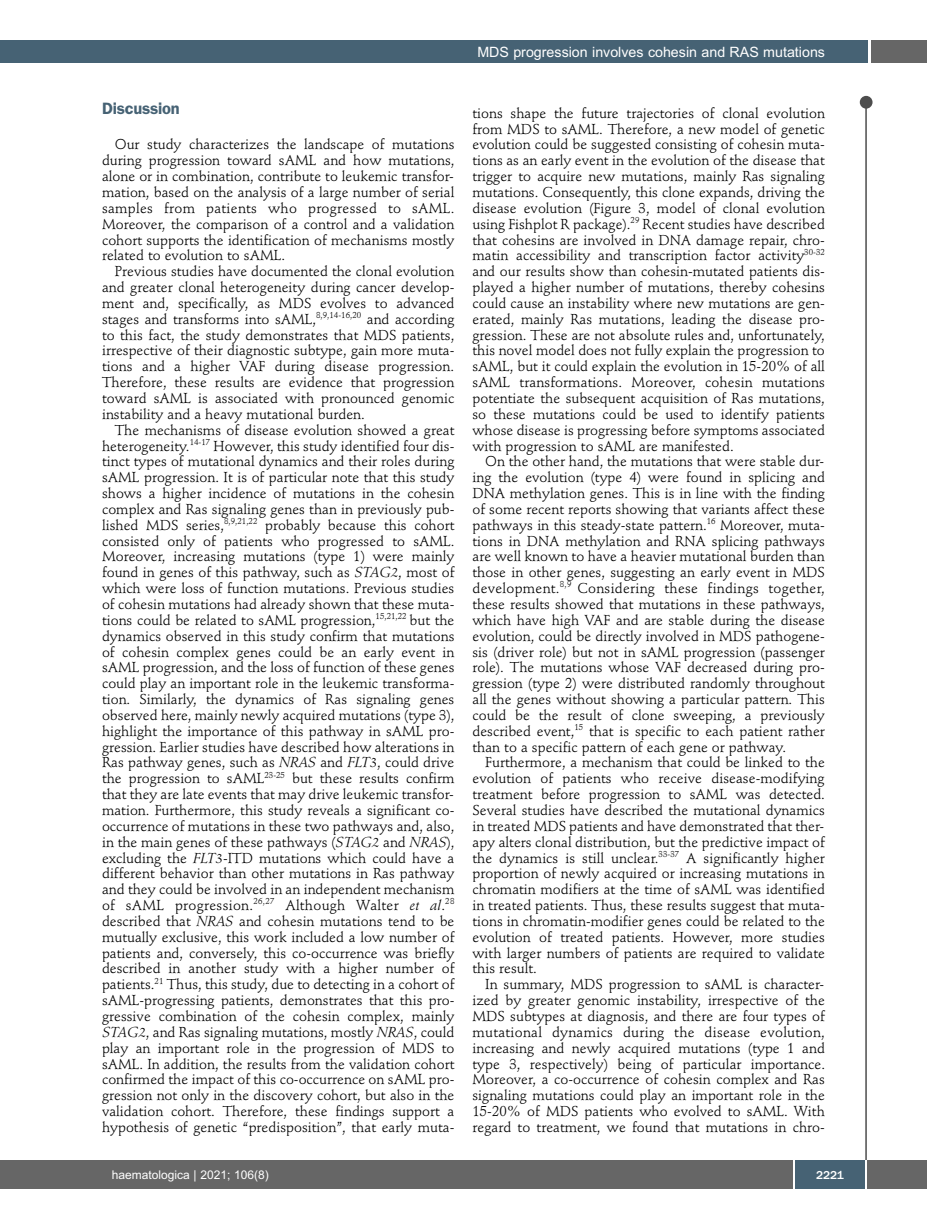
<style>
.page{position:relative;width:927px;height:1225px;background:#fff}
.page>*{position:absolute;margin:0;border:0;box-sizing:border-box;transform-origin:0 0}
.t1{font:600 16.5px "Franklin Gothic";letter-spacing:-.015em;color:#466274}
.t2{font:14.25px/15.9px "Stempel Schneidler";color:#000;text-align:justify}
.t3{font:14.25px "Arial";color:#fff}
.t4{font:12px "Arial";color:#fff}
.t5{font:500 12px "Franklin Gothic";color:#fff}
.s1{font-style:italic}
</style>
<div class="page">
<div style="left:860px;top:96px;width:12px;height:13px;background:#4d4d4d;border-radius:50%"></div>
<hr style="left:865px;top:98px;width:2px;height:1062px;background:#4d4d4d">
<div style="left:871px;top:40px;width:56px;height:22px;background:#666"></div>
<div style="left:18px;top:40px;width:849px;height:22px;background:#466274"></div>
<div style="left:17px;top:1160px;width:910px;height:28px;background:#666"></div>
<div style="left:795px;top:1160px;width:70px;height:28px;background:#466274"></div>
<hr style="left:793px;top:1160px;width:2px;height:28px;background:#fff">
<hr style="left:865px;top:1160px;width:2px;height:28px;background:#fff">
<div style="left:0;top:40px;width:19px;height:22px;background:#466274"></div>
<div style="left:0;top:1160px;width:18px;height:28px;background:#666"></div>
<p class="t1" style="left:102px;top:102px;width:79px">Discussion</p>
<p class="t2" style="left:102px;top:138px;width:354px;text-indent:13px">Our study characterizes the landscape of mutations during progression toward sAML and how mutations, alone or in combination, contribute to leukemic transfor&shy;mation, based on the analysis of a large number of serial samples from patients who progressed to sAML.<br>Moreover, the comparison of a control and a validation cohort supports the identification of mechanisms mostly related to evolution to sAML.</p>
<p class="t2" style="left:102px;top:265px;width:354px;text-indent:13px">Previous studies have documented the clonal evolution and greater clonal heterogeneity during cancer develop&shy;ment and, specifically, as MDS evolves to advanced stages and transforms into sAML,<sup>8,9,14-16,20</sup> and according to this fact, the study demonstrates that MDS patients, irrespective of their diagnostic subtype, gain more muta&shy;tions and a higher VAF during disease progression.<br>Therefore, these results are evidence that progression toward sAML is associated with pronounced genomic instability and a heavy mutational burden.</p>
<p class="t2" style="left:102px;top:423px;width:354px;text-indent:13px">The mechanisms of disease evolution showed a great heterogeneity.<sup>14-17</sup> However, this study identified four dis&shy;tinct types of mutational dynamics and their roles during sAML progression. It is of particular note that this study shows a higher incidence of mutations in the cohesin complex and Ras signaling genes than in previously pub&shy;lished MDS series,<sup>8,9,21,22</sup> probably because this cohort consisted only of patients who progressed to sAML.<br>Moreover, increasing mutations (type 1) were mainly found in genes of this pathway, such as <span class="s1">STAG2</span>, most of which were loss of function mutations. Previous studies of cohesin mutations had already shown that these muta&shy;tions could be related to sAML progression,<sup>15,21,22</sup> but the dynamics observed in this study confirm that mutations of cohesin complex genes could be an early event in sAML progression, and the loss of function of these genes could play an important role in the leukemic transforma&shy;tion. Similarly, the dynamics of Ras signaling genes observed here, mainly newly acquired mutations (type 3), highlight the importance of this pathway in sAML pro&shy;gression. Earlier studies have described how alterations in Ras pathway genes, such as <span class="s1">NRAS</span> and <span class="s1">FLT3</span>, could drive the progression to sAML<sup>23-25</sup> but these results confirm that they are late events that may drive leukemic transfor&shy;mation. Furthermore, this study reveals a significant co&shy;occurrence of mutations in these two pathways and, also, in the main genes of these pathways (<span class="s1">STAG2</span> and <span class="s1">NRAS</span>), excluding the <span class="s1">FLT3</span>-ITD mutations which could have a different behavior than other mutations in Ras pathway and they could be involved in an independent mechanism of sAML progression.<sup>26,27</sup> Although Walter <span class="s1">et al</span>.<sup>28 </sup>described that <span class="s1">NRAS</span> and cohesin mutations tend to be mutually exclusive, this work included a low number of patients and, conversely, this co-occurrence was briefly described in another study with a higher number of patients.<sup>21</sup> Thus, this study, due to detecting in a cohort of sAML-progressing patients, demonstrates that this pro&shy;gressive combination of the cohesin complex, mainly <span class="s1">STAG2</span>, and Ras signaling mutations, mostly <span class="s1">NRAS</span>, could play an important role in the progression of MDS to sAML. In addition, the results from the validation cohort confirmed the impact of this co-occurrence on sAML pro&shy;gression not only in the discovery cohort, but also in the validation cohort. Therefore, these findings support a hypothesis of genetic “predisposition”, that early muta-</p>
<p class="t3" style="left:477px;top:44px;width:349px">MDS progression involves cohesin and RAS mutations</p>
<p class="t2" style="left:472px;top:106px;width:354px">tions shape the future trajectories of clonal evolution from MDS to sAML. Therefore, a new model of genetic evolution could be suggested consisting of cohesin muta&shy;tions as an early event in the evolution of the disease that trigger to acquire new mutations, mainly Ras signaling mutations. Consequently, this clone expands, driving the disease evolution (Figure 3, model of clonal evolution using Fishplot R package).<sup>29</sup> Recent studies have described that cohesins are involved in DNA damage repair, chro&shy;matin accessibility and transcription factor activity<sup>30-32 </sup>and our results show than cohesin-mutated patients dis&shy;played a higher number of mutations, thereby cohesins could cause an instability where new mutations are gen&shy;erated, mainly Ras mutations, leading the disease pro&shy;gression. These are not absolute rules and, unfortunately, this novel model does not fully explain the progression to sAML, but it could explain the evolution in 15-20% of all sAML transformations. Moreover, cohesin mutations potentiate the subsequent acquisition of Ras mutations, so these mutations could be used to identify patients whose disease is progressing before symptoms associated with progression to sAML are manifested.</p>
<p class="t2" style="left:472px;top:455px;width:354px;text-indent:13px">On the other hand, the mutations that were stable dur&shy;ing the evolution (type 4) were found in splicing and DNA methylation genes. This is in line with the finding of some recent reports showing that variants affect these pathways in this steady-state pattern.<sup>16</sup> Moreover, muta&shy;tions in DNA methylation and RNA splicing pathways are well known to have a heavier mutational burden than those in other genes, suggesting an early event in MDS development.<sup>8,9</sup> Considering these findings together, these results showed that mutations in these pathways, which have high VAF and are stable during the disease evolution, could be directly involved in MDS pathogene&shy;sis (driver role) but not in sAML progression (passenger role). The mutations whose VAF decreased during pro&shy;gression (type 2) were distributed randomly throughout all the genes without showing a particular pattern. This could be the result of clone sweeping, a previously described event,<sup>15</sup> that is specific to each patient rather than to a specific pattern of each gene or pathway.</p>
<p class="t2" style="left:472px;top:756px;width:354px;text-indent:13px">Furthermore, a mechanism that could be linked to the evolution of patients who receive disease-modifying treatment before progression to sAML was detected.<br>Several studies have described the mutational dynamics in treated MDS patients and have demonstrated that ther&shy;apy alters clonal distribution, but the predictive impact of the dynamics is still unclear.<sup>33-37</sup> A significantly higher proportion of newly acquired or increasing mutations in chromatin modifiers at the time of sAML was identified in treated patients. Thus, these results suggest that muta&shy;tions in chromatin-modifier genes could be related to the evolution of treated patients. However, more studies with larger numbers of patients are required to validate this result.</p>
<p class="t2" style="left:472px;top:978px;width:354px;text-indent:13px">In summary, MDS progression to sAML is character&shy;ized by greater genomic instability, irrespective of the MDS subtypes at diagnosis, and there are four types of mutational dynamics during the disease evolution, increasing and newly acquired mutations (type 1 and type 3, respectively) being of particular importance.<br>Moreover, a co-occurrence of cohesin complex and Ras signaling mutations could play an important role in the 15-20% of MDS patients who evolved to sAML. With regard to treatment, we found that mutations in chro-</p>
<p class="t4" style="left:112px;top:1167px;width:158px">haematologica | 2021; 106(8)</p>
<p class="t5" style="left:816px;top:1167px;width:29px">2221</p>
</div>
